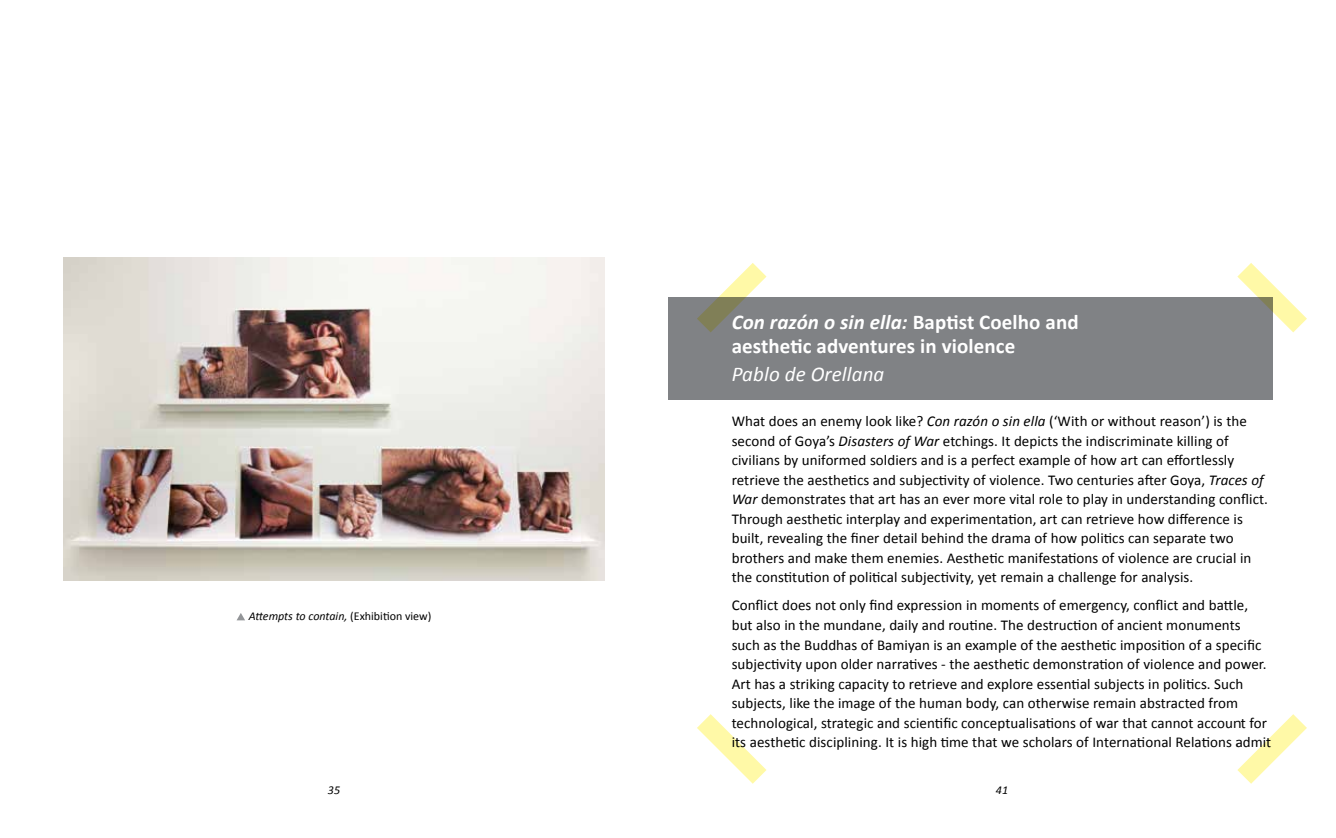
<style>
.page{position:relative;width:1336px;height:838px;background:#fff}
.page>*{position:absolute;margin:0;border:0;box-sizing:border-box;transform-origin:0 0}
.t1{font:700 21px/24px "Calibri";letter-spacing:.005em;color:#fff}
.t2{font:italic 21px "Calibri";letter-spacing:.005em;color:#fff}
.t3{font:15px/19.5px "Calibri";letter-spacing:.005em;color:#000}
.t4{font:italic 12px "Calibri";color:#000}
.s1{font-style:normal}
.s2{font-style:italic}
</style>
<div class="page">
<img style="left:64px;top:258px;width:540px;height:322px">
<svg style="left:237px;top:613px;width:8px;height:7px"></svg>
<div style="left:668px;top:298px;width:603px;height:102px;background:#808285"></div>
<svg style="left:697px;top:714px;width:69px;height:69px"></svg>
<svg style="left:1237px;top:263px;width:69px;height:69px"></svg>
<svg style="left:1237px;top:714px;width:69px;height:69px"></svg>
<svg style="left:696px;top:263px;width:70px;height:69px"></svg>
<p class="t4" style="left:249px;top:608px;width:184px">Attempts to contain, <span class="s1">(Exhibition view)</span></p>
<h1 class="t1" style="left:731px;top:310px;width:348px"><span class="s2">Con razón o sin ella:</span> Baptist Coelho and aesthetic adventures in violence</h1>
<h1 class="t2" style="left:731px;top:360px;width:154px">Pablo de Orellana</h1>
<p class="t3" style="left:731px;top:412px;width:537px">What does an enemy look like? <span class="s2">Con razón o sin ella</span> (‘With or without reason’) is the second of Goya’s <span class="s2">Disasters of War</span> etchings. It depicts the indiscriminate killing of civilians by uniformed soldiers and is a perfect example of how art can effortlessly retrieve the aesthetics and subjectivity of violence. Two centuries after Goya, <span class="s2">Traces of War</span> demonstrates that art has an ever more vital role to play in understanding conflict.<br>Through aesthetic interplay and experimentation, art can retrieve how difference is built, revealing the finer detail behind the drama of how politics can separate two brothers and make them enemies. Aesthetic manifestations of violence are crucial in the constitution of political subjectivity, yet remain a challenge for analysis.</p>
<p class="t3" style="left:731px;top:596px;width:541px">Conflict does not only find expression in moments of emergency, conflict and battle, but also in the mundane, daily and routine. The destruction of ancient monuments such as the Buddhas of Bamiyan is an example of the aesthetic imposition of a specific subjectivity upon older narratives - the aesthetic demonstration of violence and power.<br>Art has a striking capacity to retrieve and explore essential subjects in politics. Such subjects, like the image of the human body, can otherwise remain abstracted from technological, strategic and scientific conceptualisations of war that cannot account for its aesthetic disciplining. It is high time that we scholars of International Relations admit</p>
<p class="t4" style="left:328px;top:781px;width:14px">35</p>
<p class="t4" style="left:995px;top:781px;width:14px">41</p>
</div>
